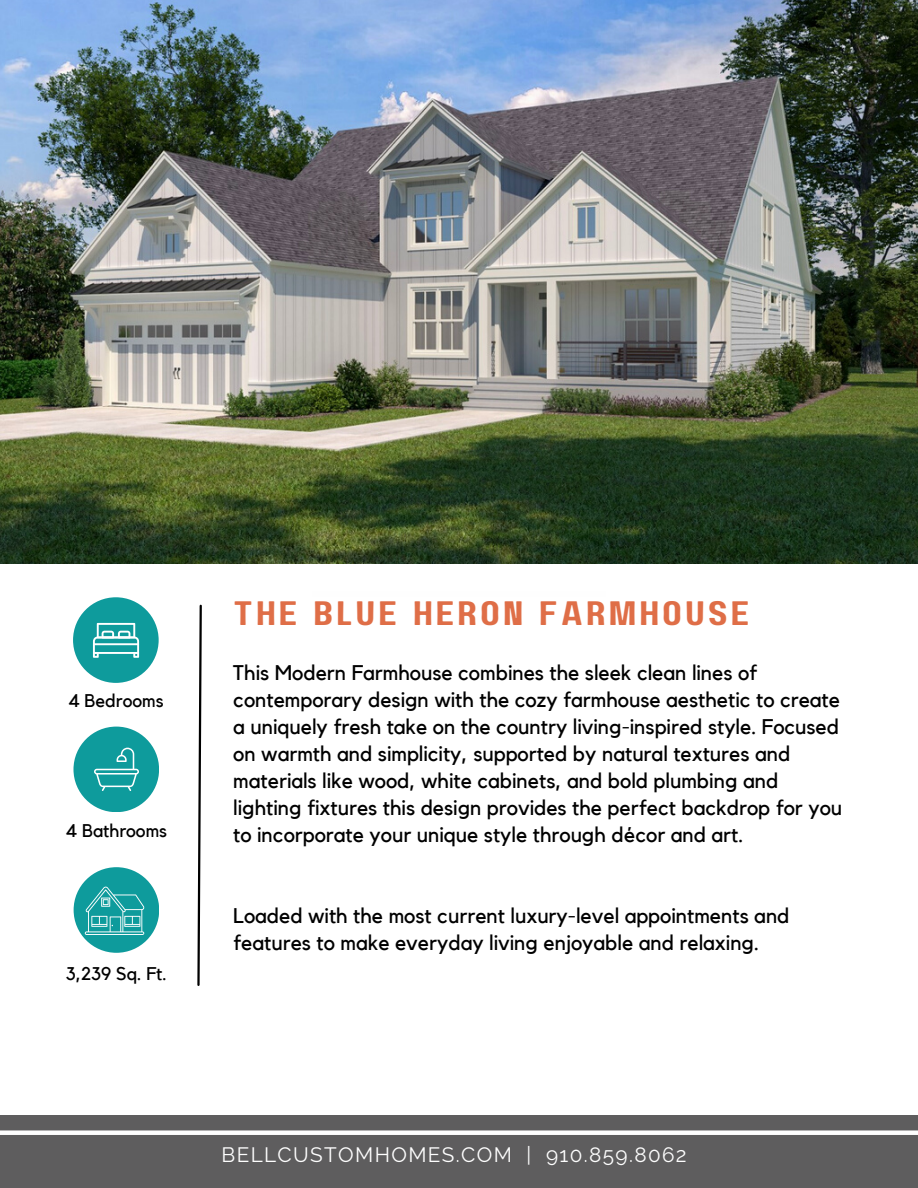
<style>
.page{position:relative;width:918px;height:1188px;background:#fff}
.page>*{position:absolute;margin:0;border:0;box-sizing:border-box;transform-origin:0 0}
.t1{font:33.9px "Paalalabas Display Wide BETA";letter-spacing:.085em;color:#df6e47}
.t2{font:21.15px/27px "Kollektif";color:#000}
.t3{font:20.7px "Raleway";letter-spacing:.065em;color:#fefefe}
.t4{font:18.3px "Kollektif";color:#000}
</style>
<div class="page">
<img style="left:0;top:0;width:918px;height:563px">
<div style="left:73px;top:597px;width:86px;height:86px;background:#0e9b9c;border-radius:50%"></div>
<div style="left:73px;top:727px;width:86px;height:85px;background:#0e9b9c;border-radius:50%"></div>
<div style="left:74px;top:867px;width:85px;height:86px;background:#0e9b9c;border-radius:50%"></div>
<svg style="left:93px;top:623px;width:46px;height:35px"></svg>
<svg style="left:94px;top:748px;width:45px;height:43px"></svg>
<svg style="left:197px;top:604px;width:5px;height:382px"></svg>
<svg style="left:85px;top:887px;width:59px;height:48px"></svg>
<div style="left:0;top:1116px;width:918px;height:72px;background:#5e5d5e"></div>
<div style="left:0;top:1130px;width:918px;height:5px;background:#fefefe"></div>
<p class="t4" style="left:68px;top:693px;width:97px">4 Bedrooms</p>
<p class="t4" style="left:65px;top:822px;width:103px">4 Bathrooms</p>
<p class="t4" style="left:66px;top:965px;width:103px">3,239 Sq. Ft.</p>
<p class="t1" style="left:233px;top:600px;width:518px">THE BLUE HERON FARMHOUSE</p>
<p class="t2" style="left:233px;top:660px;width:610px">This Modern Farmhouse combines the sleek clean lines of contemporary design with the cozy farmhouse aesthetic to create a uniquely fresh take on the country living-inspired style. Focused on warmth and simplicity, supported by natural textures and materials like wood, white cabinets, and bold plumbing and lighting fixtures this design provides the perfect backdrop for you to incorporate your unique style through décor and art.</p>
<p class="t2" style="left:233px;top:903px;width:558px">Loaded with the most current luxury-level appointments and features to make everyday living enjoyable and relaxing.</p>
<p class="t3" style="left:222px;top:1142px;width:467px">BELLCUSTOMHOMES.COM | 910.859.8062</p>
</div>
